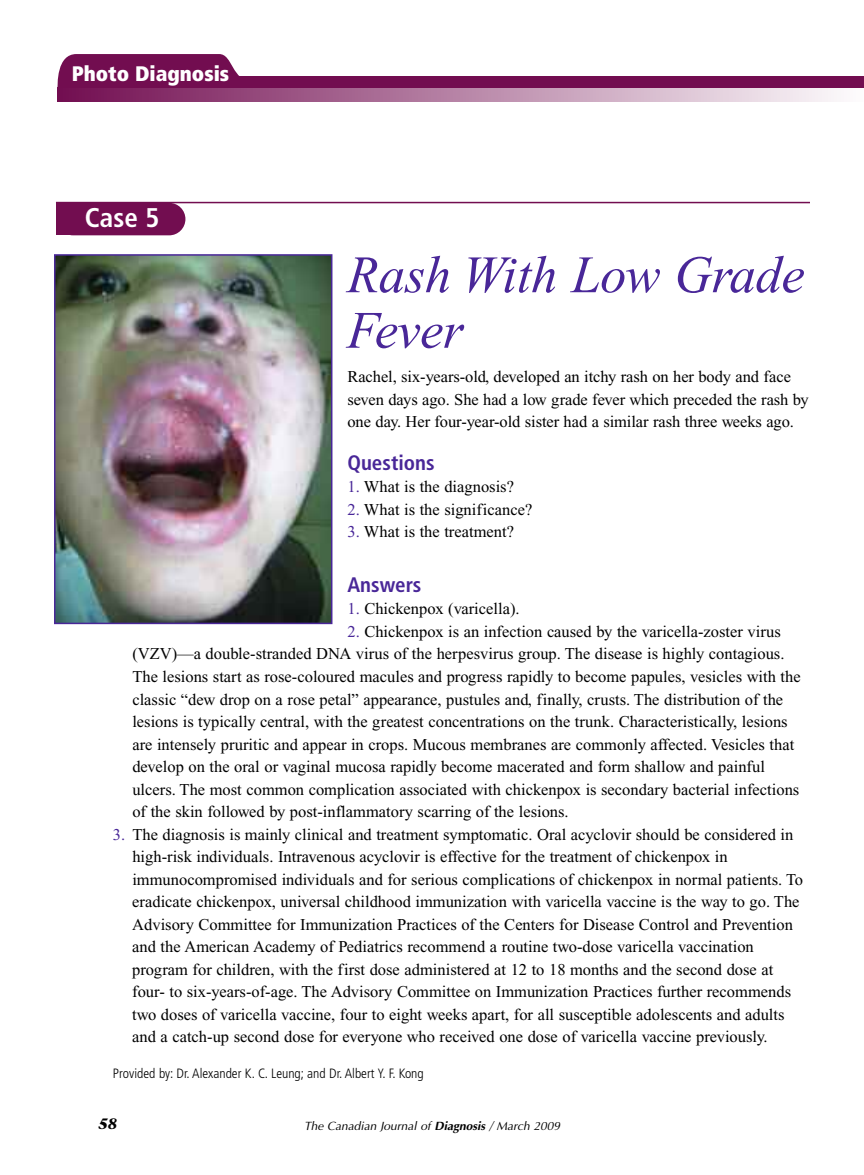
<style>
.page{position:relative;width:864px;height:1175px;background:#fff}
.page>*{position:absolute;margin:0;border:0;box-sizing:border-box;transform-origin:0 0}
.t1{font:italic 52.5px/55.5px "Times New Roman";letter-spacing:-.005em;color:#492798}
.t2{font:700 condensed 27px "Frutiger";color:#fff}
.t3{font:700 condensed 21px "Frutiger";color:#492798}
.t4{font:900 condensed 21px "Frutiger";color:#fff}
.t5{font:16.5px/22.5px "Times New Roman";color:#000}
.t6{font:italic 700 15px "Stone Serif";color:#000}
.t7{font:300 condensed 13.5px "Frutiger";color:#000}
.t8{font:italic 12px "Optima";color:#000}
.s1{color:#492798}
.s2{font-weight:700}
</style>
<div class="page">
<svg style="left:57px;top:54px;width:183px;height:34px;background:#88336c"></svg>
<div style="left:59px;top:76px;width:805px;height:13px;background:#720d50"></div>
<div style="left:62px;top:64px;width:169px;height:34px;background:#720d50"></div>
<svg style="left:57px;top:89px;width:777px;height:12px;background:#b580a3"></svg>
<hr style="left:56px;top:202px;width:754px;height:1px;background:#720d50">
<div style="left:57px;top:203px;width:128px;height:32px;background:#720d50;border-radius:16px"></div>
<div style="left:56px;top:202px;width:36px;height:33px;background:#720d50"></div>
<img style="left:57px;top:257px;width:272px;height:364px">
<div style="left:54px;top:254px;width:278px;height:370px;border:2px solid #492798"></div>
<p class="t4" style="left:72px;top:66px;width:159px">Photo Diagnosis</p>
<h2 class="t2" style="left:85px;top:207px;width:76px">Case 5</h2>
<h1 class="t1" style="left:347px;top:252px;width:459px">Rash With Low Grade<br>Fever</h1>
<p class="t5" style="left:347px;top:367px;width:463px">Rachel, six-years-old, developed an itchy rash on her body and face seven days ago. She had a low grade fever which preceded the rash by one day. Her four-year-old sister had a similar rash three weeks ago.</p>
<p class="t3" style="left:347px;top:454px;width:89px">Questions</p>
<p class="t5" style="left:347px;top:477px;width:168px"><span class="s1">1.</span> What is the diagnosis?</p>
<p class="t5" style="left:347px;top:500px;width:186px"><span class="s1">2.</span> What is the significance?</p>
<p class="t5" style="left:347px;top:522px;width:168px"><span class="s1">3.</span> What is the treatment?</p>
<p class="t3" style="left:347px;top:576px;width:76px">Answers</p>
<p class="t5" style="left:347px;top:599px;width:174px"><span class="s1">1.</span> Chickenpox (varicella).</p>
<p class="t5" style="left:132px;top:621px;width:670px;text-indent:215px"><span class="s1">2.</span> Chickenpox is an infection caused by the varicella-zoster virus (VZV)—a double-stranded DNA virus of the herpesvirus group. The disease is highly contagious.<br>The lesions start as rose-coloured macules and progress rapidly to become papules, vesicles with the classic “dew drop on a rose petal” appearance, pustules and, finally, crusts. The distribution of the lesions is typically central, with the greatest concentrations on the trunk. Characteristically, lesions are intensely pruritic and appear in crops. Mucous membranes are commonly affected. Vesicles that develop on the oral or vaginal mucosa rapidly become macerated and form shallow and painful ulcers. The most common complication associated with chickenpox is secondary bacterial infections of the skin followed by post-inflammatory scarring of the lesions.</p>
<p class="t5" style="left:132px;top:824px;width:672px;text-indent:-19px"><span class="s1">3.</span> The diagnosis is mainly clinical and treatment symptomatic. Oral acyclovir should be considered in high-risk individuals. Intravenous acyclovir is effective for the treatment of chickenpox in immunocompromised individuals and for serious complications of chickenpox in normal patients. To eradicate chickenpox, universal childhood immunization with varicella vaccine is the way to go. The Advisory Committee for Immunization Practices of the Centers for Disease Control and Prevention and the American Academy of Pediatrics recommend a routine two-dose varicella vaccination program for children, with the first dose administered at 12 to 18 months and the second dose at four- to six-years-of-age. The Advisory Committee on Immunization Practices further recommends two doses of varicella vaccine, four to eight weeks apart, for all susceptible adolescents and adults and a catch-up second dose for everyone who received one dose of varicella vaccine previously.</p>
<p class="t7" style="left:113px;top:1068px;width:312px">Provided by: Dr. Alexander K. C. Leung; and Dr. Albert Y. F. Kong</p>
<p class="t6" style="left:98px;top:1118px;width:20px">58</p>
<p class="t8" style="left:304px;top:1118px;width:257px">The Canadian Journal of <span class="s2">Diagnosis</span> / March 2009</p>
</div>
